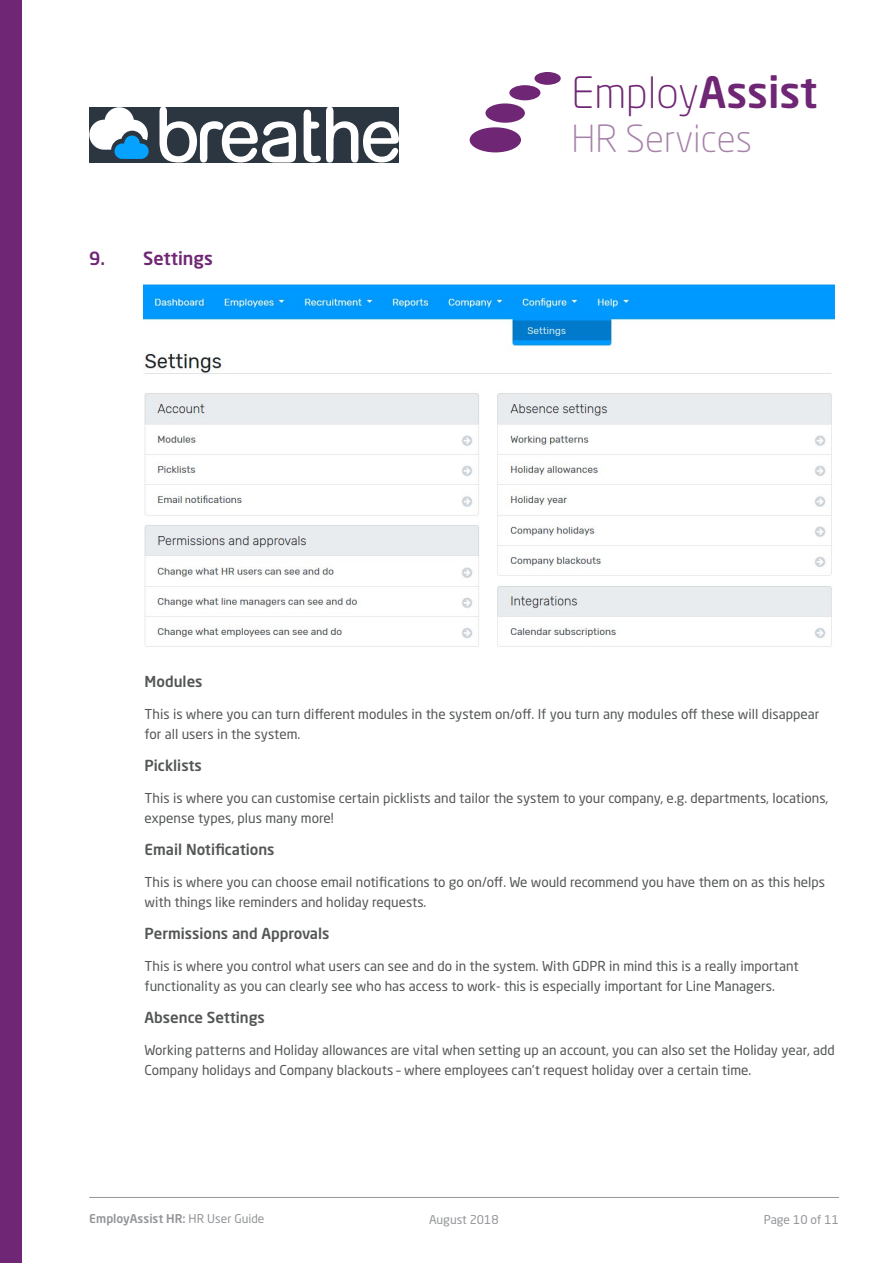
<style>
.page{position:relative;width:893px;height:1263px;background:#fff}
.page>*{position:absolute;margin:0;border:0;box-sizing:border-box;transform-origin:0 0}
.t1{font:300 42.75px "Neo Sans Std";color:#6f2674}
.t2{font:300 36.9px "Neo Sans Std";color:#a682a9}
.t3{font:500 18px "Neo Sans Std";color:#6f2674}
.t4{font:500 15px "Neo Sans Std";color:#545755}
.t5{font:13.5px/19.5px "Neo Sans Std";color:#545755}
.t6{font:500 12px "Neo Sans Std";color:#939598}
.t7{font:12px "Neo Sans Std";color:#939598}
.s1{font-weight:500}
.s2{font-weight:400}
</style>
<div class="page">
<hr style="left:89px;top:1197px;width:750px;height:1px;background:#939598">
<div style="left:0;top:0;width:21px;height:1263px;background:#6f2674"></div>
<div style="left:470px;top:127px;width:51px;height:25px;background:#6f2674;border-radius:50%"></div>
<div style="left:509px;top:85px;width:31px;height:15px;background:#6f2674;border-radius:50%"></div>
<div style="left:485px;top:103px;width:40px;height:20px;background:#6f2674;border-radius:50%"></div>
<div style="left:534px;top:72px;width:27px;height:13px;background:#6f2674;border-radius:50%"></div>
<svg style="left:89px;top:107px;width:310px;height:56px"></svg>
<img style="left:144px;top:284px;width:691px;height:363px">
<h3 class="t3" style="left:89px;top:247px;width:125px">9. Settings</h3>
<h1 class="t1" style="left:572px;top:67px;width:247px">Employ<span class="s1">Assist</span></h1>
<h2 class="t2" style="left:572px;top:117px;width:182px">HR Services</h2>
<p class="t4" style="left:145px;top:672px;width:60px">Modules</p>
<p class="t5" style="left:145px;top:704px;width:676px">This is where you can turn different modules in the system on/off. If you turn any modules off these will disappear for all users in the system.</p>
<p class="t4" style="left:145px;top:756px;width:59px">Picklists</p>
<p class="t5" style="left:145px;top:788px;width:685px">This is where you can customise certain picklists and tailor the system to your company, e.g. departments, locations, expense types, plus many more!</p>
<p class="t4" style="left:145px;top:840px;width:132px">Email Notifications</p>
<p class="t5" style="left:145px;top:872px;width:682px">This is where you can choose email notifications to go on/off. We would recommend you have them on as this helps with things like reminders and holiday requests.</p>
<p class="t4" style="left:145px;top:924px;width:187px">Permissions and Approvals</p>
<p class="t5" style="left:145px;top:956px;width:655px">This is where you control what users can see and do in the system. With GDPR in mind this is a really important functionality as you can clearly see who has access to work- this is especially important for Line Managers.</p>
<p class="t4" style="left:145px;top:1008px;width:122px">Absence Settings</p>
<p class="t5" style="left:145px;top:1040px;width:692px">Working patterns and Holiday allowances are vital when setting up an account, you can also set the Holiday year, add<br>Company holidays and Company blackouts – where employees can’t request holiday over a certain time.</p>
<p class="t6" style="left:89px;top:1211px;width:177px">EmployAssist HR: <span class="s2">HR User Guide</span></p>
<p class="t7" style="left:429px;top:1212px;width:71px">August 2018</p>
<p class="t7" style="left:764px;top:1212px;width:77px">Page 10 of 11</p>
</div>
